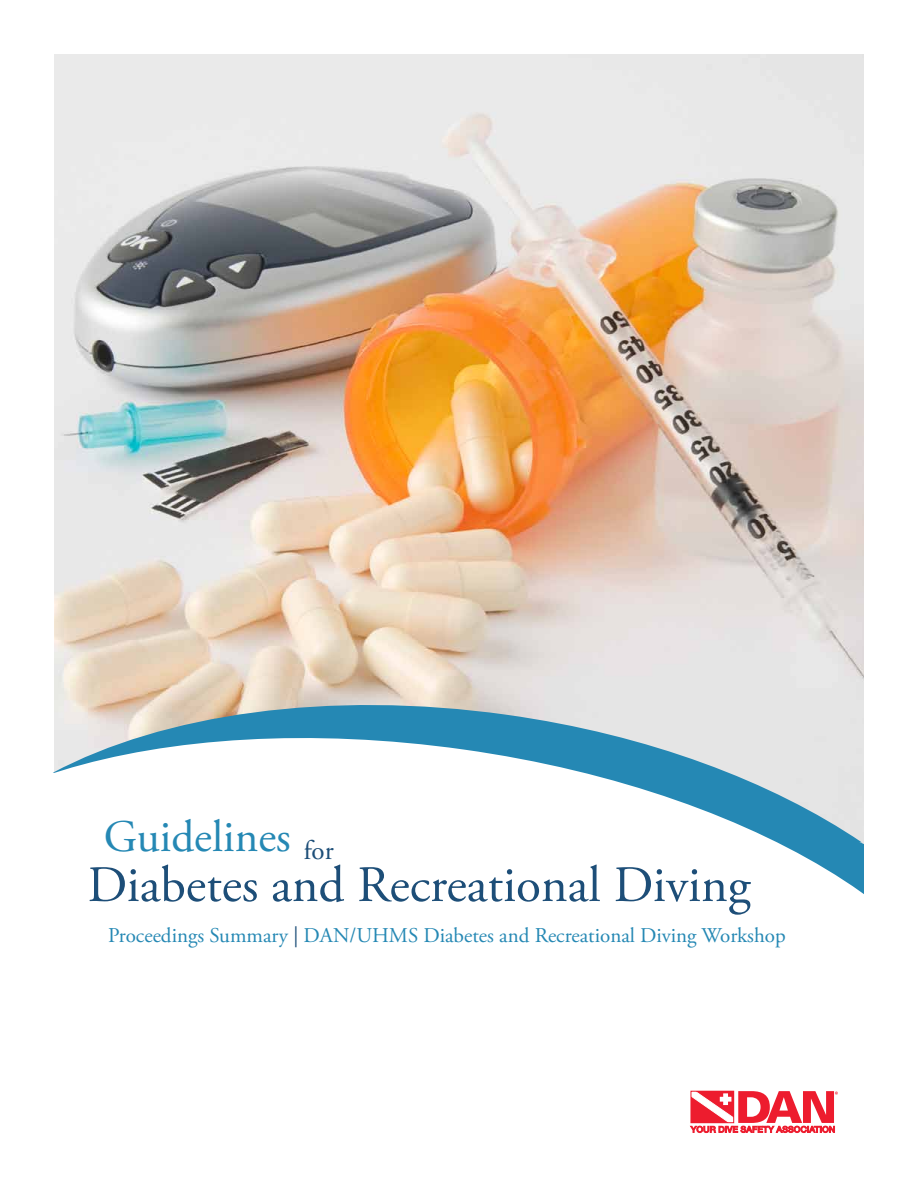
<style>
.page{position:relative;width:918px;height:1188px;background:#fff}
.page>*{position:absolute;margin:0;border:0;box-sizing:border-box;transform-origin:0 0}
.t1{font:51px "Adobe Garamond Pro";color:#1d4e78}
.t2{font:45px "Adobe Garamond Pro";color:#2588b4}
.t3{font:27px "Adobe Garamond Pro";color:#1d4e78}
.t4{font:21px "Adobe Garamond Pro";color:#2588b4}
.s1{color:#1d4e78}
</style>
<div class="page">
<img style="left:54px;top:54px;width:810px;height:653px">
<svg style="left:54px;top:690px;width:808px;height:17px"></svg>
<svg style="left:53px;top:707px;width:811px;height:384px"></svg>
<svg style="left:690px;top:1091px;width:148px;height:43px"></svg>
<h2 class="t2" style="left:104px;top:810px;width:189px">Guidelines</h2>
<p class="t3" style="left:304px;top:834px;width:31px">for</p>
<h1 class="t1" style="left:87px;top:854px;width:665px">Diabetes and Recreational Diving</h1>
<p class="t4" style="left:108px;top:923px;width:679px">Proceedings Summary <span class="s1">|</span> DAN/UHMS Diabetes and Recreational Diving Workshop</p>
</div>
